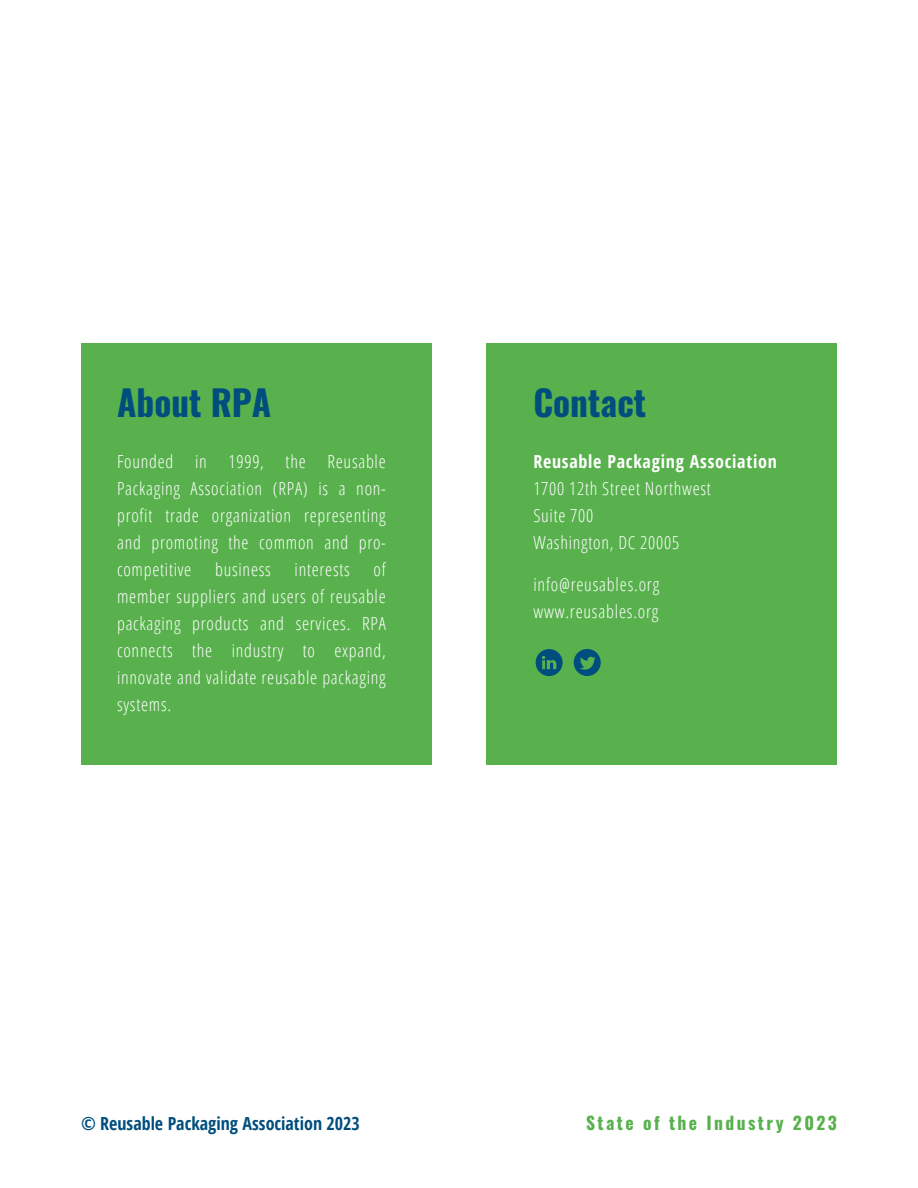
<style>
.page{position:relative;width:918px;height:1188px;background:#fff}
.page>*{position:absolute;margin:0;border:0;box-sizing:border-box;transform-origin:0 0}
.t1{font:700 35.25px "Oswald";color:#004e7d}
.t2{font:300 18px/27px "Open Sans Condensed";letter-spacing:.04em;color:#fff;text-align:justify}
.t3{font:700 18px "Open Sans Condensed";color:#004e7d}
.t4{font:700 18px "Open Sans Condensed";letter-spacing:.04em;color:#fff}
.t5{font:700 17.55px "Oswald";letter-spacing:.135em;color:#59b14e}
</style>
<div class="page">
<div style="left:486px;top:343px;width:351px;height:422px;background:#59b14e"></div>
<svg style="left:536px;top:649px;width:27px;height:27px"></svg>
<svg style="left:574px;top:649px;width:27px;height:27px"></svg>
<div style="left:81px;top:343px;width:351px;height:422px;background:#59b14e"></div>
<p class="t1" style="left:117px;top:375px;width:156px">About RPA</p>
<p class="t2" style="left:117px;top:448px;width:270px">Founded in 1999, the Reusable Packaging Association (RPA) is a non&shy;profit trade organization representing and promoting the common and pro&shy;competitive</p>
<p class="t2" style="left:117px;top:556px;width:270px;text-indent:257px">of member suppliers and users of reusable packaging products and services. RPA connects the industry to expand, innovate and validate reusable packaging systems.</p>
<p class="t2" style="left:215px;top:556px;width:57px">business</p>
<p class="t2" style="left:295px;top:556px;width:57px">interests</p>
<p class="t1" style="left:533px;top:375px;width:115px">Contact</p>
<p class="t4" style="left:533px;top:449px;width:245px">Reusable Packaging Association</p>
<p class="t2" style="left:533px;top:475px;width:179px">1700 12th Street Northwest</p>
<p class="t2" style="left:533px;top:502px;width:62px">Suite 700</p>
<p class="t2" style="left:533px;top:529px;width:147px">Washington, DC 20005</p>
<p class="t2" style="left:533px;top:570px;width:127px">info@reusables.org</p>
<p class="t2" style="left:533px;top:597px;width:127px">www.reusables.org</p>
<p class="t3" style="left:81px;top:1111px;width:280px">© Reusable Packaging Association 2023</p>
<p class="t5" style="left:586px;top:1109px;width:252px">State of the Industry 2023</p>
</div>
